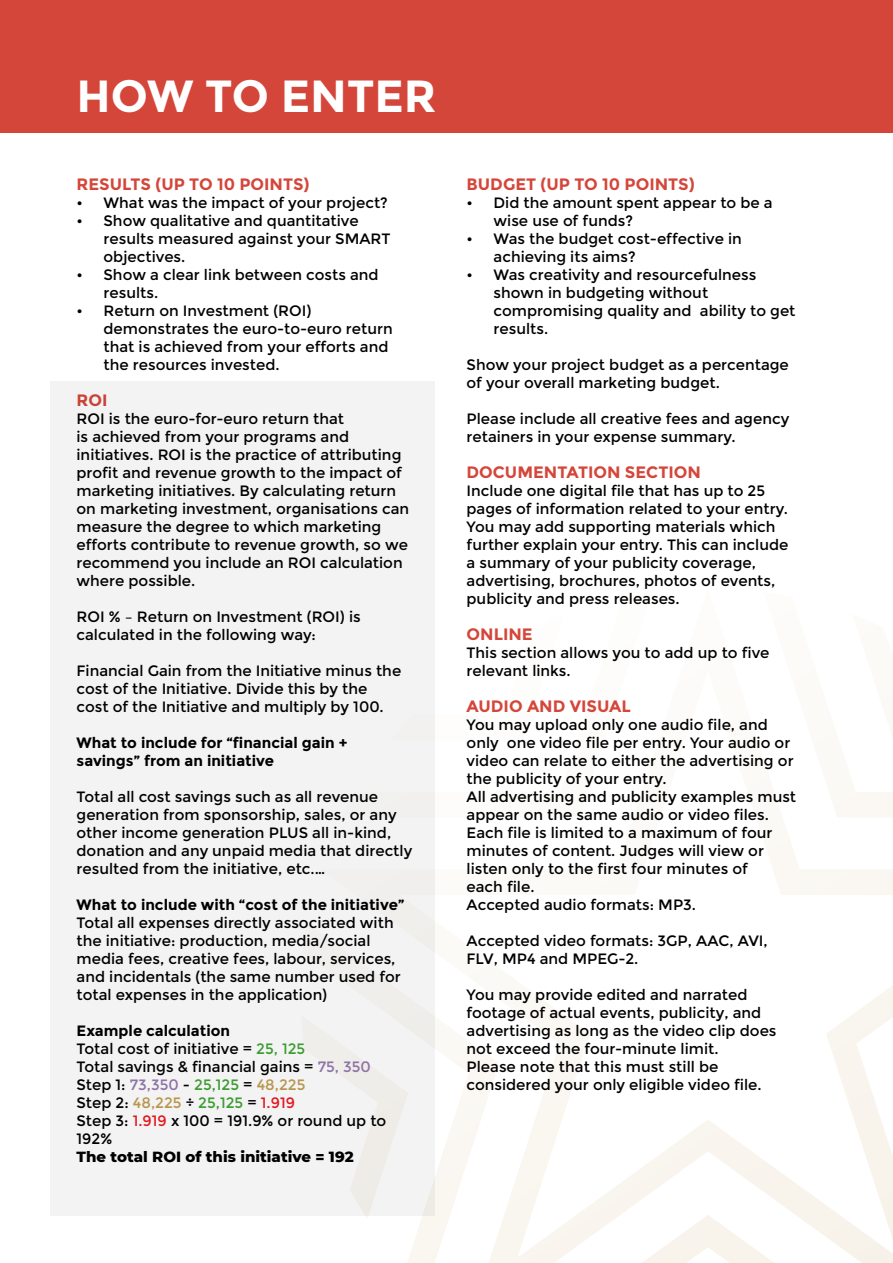
<style>
.page{position:relative;width:893px;height:1263px;background:#fff}
.page>*{position:absolute;margin:0;border:0;box-sizing:border-box;transform-origin:0 0}
.t1{font:700 45px "Montserrat";color:#fff}
.t2{font:700 16.5px "Montserrat";color:#d5463a}
.t3{font:15px/18px "Montserrat";color:#000}
.t4{font:700 15px/18px "Montserrat";color:#000}
.t5{font:800 15px "Montserrat";color:#000}
.s1{font-weight:700}
.s2{color:#3fa535}
.s3{color:#9779b0}
.s4{color:#c29e52}
.s5{color:#ec1b23}
</style>
<div class="page">
<div style="left:0;top:0;width:893px;height:133px;background:#d5463a"></div>
<svg style="left:366px;top:778px;width:527px;height:485px"></svg>
<div style="left:50px;top:382px;width:385px;height:834px;background:#f3f3f3"></div>
<h1 class="t1" style="left:77px;top:69px;width:361px">HOW TO ENTER</h1>
<p class="t2" style="left:77px;top:175px;width:234px">RESULTS (UP TO 10 POINTS)</p>
<p class="t3" style="left:77px;top:194px;width:313px">• What was the impact of your project?</p>
<p class="t3" style="left:104px;top:212px;width:288px;text-indent:-27px">• Show qualitative and quantitative results measured against your SMART objectives.</p>
<p class="t3" style="left:104px;top:266px;width:277px;text-indent:-27px">• Show a clear link between costs and results.</p>
<p class="t3" style="left:104px;top:302px;width:291px;text-indent:-27px">• Return on Investment (ROI) demonstrates the euro-to-euro return that is achieved from your efforts and the resources invested.</p>
<p class="t2" style="left:77px;top:391px;width:32px">ROI</p>
<p class="t3" style="left:77px;top:410px;width:334px">ROI is the euro-for-euro return that<br>is achieved from your programs and initiatives. ROI is the practice of attributing profit and revenue growth to the impact of marketing initiatives. By calculating return on marketing investment, organisations can measure the degree to which marketing efforts contribute to revenue growth, so we recommend you include an ROI calculation where possible.</p>
<p class="t3" style="left:77px;top:608px;width:286px">ROI % – Return on Investment (ROI) is calculated in the following way:</p>
<p class="t3" style="left:77px;top:662px;width:326px">Financial Gain from the Initiative minus the cost of the Initiative. Divide this by the cost of the Initiative and multiply by 100.</p>
<p class="t4" style="left:77px;top:734px;width:272px">What to include for “financial gain + savings” from an initiative</p>
<p class="t3" style="left:77px;top:788px;width:337px">Total all cost savings such as all revenue generation from sponsorship, sales, or any other income generation PLUS all in-kind, donation and any unpaid media that directly resulted from the initiative, etc.…</p>
<p class="t4" style="left:77px;top:896px;width:329px">What to include with “cost of the initiative”</p>
<p class="t3" style="left:77px;top:914px;width:326px">Total all expenses directly associated with the initiative: production, media/social media fees, creative fees, labour, services, and incidentals (the same number used for total expenses in the application)</p>
<p class="t3" style="left:77px;top:1022px;width:311px"><span class="s1">Example calculation<br></span>Total cost of initiative = <span class="s2">25, 125<br></span>Total savings &amp; financial gains = <span class="s3">75, 350<br></span>Step 1: <span class="s3">73,350</span> - <span class="s2">25,125</span> = <span class="s4">48,225<br></span>Step 2: <span class="s4">48,225</span> ÷ <span class="s2">25,125</span> = <span class="s5">1.919<br></span>Step 3: <span class="s5">1.919</span> x 100 = 191.9% or round up to<br>192%</p>
<p class="t5" style="left:77px;top:1146px;width:279px">The total ROI of this initiative = 192</p>
<p class="t2" style="left:467px;top:175px;width:230px">BUDGET (UP TO 10 POINTS)</p>
<p class="t3" style="left:494px;top:194px;width:281px;text-indent:-27px">• Did the amount spent appear to be a wise use of funds?</p>
<p class="t3" style="left:494px;top:230px;width:250px;text-indent:-27px">• Was the budget cost-effective in achieving its aims?</p>
<p class="t3" style="left:494px;top:266px;width:303px;text-indent:-27px">• Was creativity and resourcefulness shown in budgeting without compromising quality and ability to get results.</p>
<p class="t3" style="left:467px;top:356px;width:324px">Show your project budget as a percentage of your overall marketing budget.</p>
<p class="t3" style="left:467px;top:410px;width:324px">Please include all creative fees and agency retainers in your expense summary.</p>
<p class="t2" style="left:467px;top:463px;width:236px">DOCUMENTATION SECTION</p>
<p class="t3" style="left:467px;top:482px;width:323px">Include one digital file that has up to 25 pages of information related to your entry.<br>You may add supporting materials which further explain your entry. This can include a summary of your publicity coverage, advertising, brochures, photos of events, publicity and press releases.</p>
<p class="t2" style="left:467px;top:625px;width:68px">ONLINE</p>
<p class="t3" style="left:467px;top:644px;width:304px">This section allows you to add up to five relevant links.</p>
<p class="t2" style="left:467px;top:697px;width:166px">AUDIO AND VISUAL</p>
<p class="t3" style="left:467px;top:716px;width:331px">You may upload only one audio file, and only one video file per entry. Your audio or video can relate to either the advertising or the publicity of your entry.<br>All advertising and publicity examples must appear on the same audio or video files.<br>Each file is limited to a maximum of four minutes of content. Judges will view or listen only to the first four minutes of<br>each file.<br>Accepted audio formats: MP3.</p>
<p class="t3" style="left:467px;top:932px;width:303px">Accepted video formats: 3GP, AAC, AVI,<br>FLV, MP4 and MPEG-2.</p>
<p class="t3" style="left:467px;top:986px;width:311px">You may provide edited and narrated footage of actual events, publicity, and advertising as long as the video clip does not exceed the four-minute limit.<br>Please note that this must still be considered your only eligible video file.</p>
</div>
